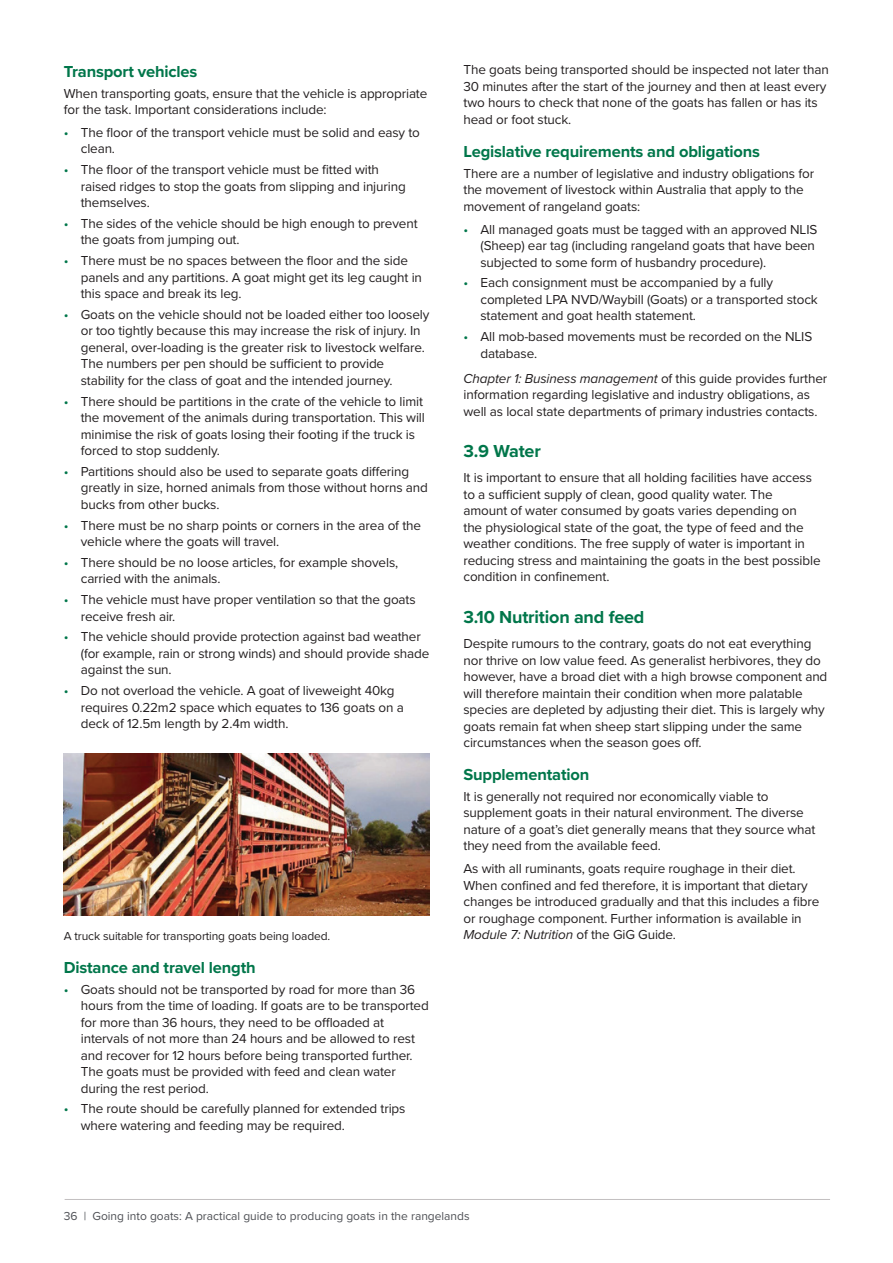
<style>
.page{position:relative;width:893px;height:1263px;background:#fff}
.page>*{position:absolute;margin:0;border:0;box-sizing:border-box;transform-origin:0 0}
.t1{font:700 18px "Proxima Nova";letter-spacing:-.01em;color:#00764a}
.t2{font:700 16.5px "Proxima Nova";letter-spacing:-.01em;color:#00764a}
.t3{font:13.5px/16.5px "Proxima Nova";letter-spacing:-.01em;color:#231f20}
.t4{font:12px "Proxima Nova";color:#4d4f54}
.t5{font:12px "Proxima Nova";letter-spacing:-.01em;color:#231f20}
.s1{color:#00764a}
.s2{font-style:italic}
</style>
<div class="page">
<hr style="left:65px;top:1199px;width:765px;height:1px;background:#c3bfc1">
<img style="left:64px;top:753px;width:365px;height:162px">
<p class="t2" style="left:64px;top:59px;width:135px">Transport vehicles</p>
<p class="t3" style="left:64px;top:84px;width:365px">When transporting goats, ensure that the vehicle is appropriate for the task. Important considerations include:</p>
<p class="t3" style="left:81px;top:124px;width:341px;text-indent:-17px"><span class="s1">•</span> The floor of the transport vehicle must be solid and easy to clean.</p>
<p class="t3" style="left:81px;top:161px;width:326px;text-indent:-17px"><span class="s1">•</span> The floor of the transport vehicle must be fitted with raised ridges to stop the goats from slipping and injuring themselves.</p>
<p class="t3" style="left:81px;top:215px;width:338px;text-indent:-17px"><span class="s1">•</span> The sides of the vehicle should be high enough to prevent the goats from jumping out.</p>
<p class="t3" style="left:81px;top:252px;width:343px;text-indent:-17px"><span class="s1">•</span> There must be no spaces between the floor and the side panels and any partitions. A goat might get its leg caught in this space and break its leg.</p>
<p class="t3" style="left:81px;top:306px;width:350px;text-indent:-17px"><span class="s1">•</span> Goats on the vehicle should not be loaded either too loosely or too tightly because this may increase the risk of injury. In general, over-loading is the greater risk to livestock welfare.<br>The numbers per pen should be sufficient to provide stability for the class of goat and the intended journey.</p>
<p class="t3" style="left:81px;top:392px;width:346px;text-indent:-17px"><span class="s1">•</span> There should be partitions in the crate of the vehicle to limit the movement of the animals during transportation. This will minimise the risk of goats losing their footing if the truck is forced to stop suddenly.</p>
<p class="t3" style="left:81px;top:463px;width:349px;text-indent:-17px"><span class="s1">•</span> Partitions should also be used to separate goats differing greatly in size, horned animals from those without horns and bucks from other bucks.</p>
<p class="t3" style="left:81px;top:516px;width:342px;text-indent:-17px"><span class="s1">•</span> There must be no sharp points or corners in the area of the vehicle where the goats will travel.</p>
<p class="t3" style="left:81px;top:554px;width:319px;text-indent:-17px"><span class="s1">•</span> There should be no loose articles, for example shovels, carried with the animals.</p>
<p class="t3" style="left:81px;top:591px;width:336px;text-indent:-17px"><span class="s1">•</span> The vehicle must have proper ventilation so that the goats receive fresh air.</p>
<p class="t3" style="left:81px;top:628px;width:350px;text-indent:-17px"><span class="s1">•</span> The vehicle should provide protection against bad weather (for example, rain or strong winds) and should provide shade against the sun.</p>
<p class="t3" style="left:81px;top:682px;width:325px;text-indent:-17px"><span class="s1">•</span> Do not overload the vehicle. A goat of liveweight 40kg requires 0.22m2 space which equates to 136 goats on a deck of 12.5m length by 2.4m width.</p>
<p class="t5" style="left:64px;top:927px;width:268px">A truck suitable for transporting goats being loaded.</p>
<p class="t2" style="left:64px;top:955px;width:193px">Distance and travel length</p>
<p class="t3" style="left:81px;top:980px;width:349px;text-indent:-17px"><span class="s1">•</span> Goats should not be transported by road for more than 36 hours from the time of loading. If goats are to be transported for more than 36 hours, they need to be offloaded at intervals of not more than 24 hours and be allowed to rest and recover for 12 hours before being transported further.<br>The goats must be provided with feed and clean water during the rest period.</p>
<p class="t3" style="left:81px;top:1100px;width:326px;text-indent:-17px"><span class="s1">•</span> The route should be carefully planned for extended trips where watering and feeding may be required.</p>
<p class="t3" style="left:463px;top:61px;width:367px">The goats being transported should be inspected not later than 30 minutes after the start of the journey and then at least every two hours to check that none of the goats has fallen or has its head or foot stuck.</p>
<p class="t2" style="left:463px;top:139px;width:298px">Legislative requirements and obligations</p>
<p class="t3" style="left:463px;top:164px;width:352px">There are a number of legislative and industry obligations for the movement of livestock within Australia that apply to the movement of rangeland goats:</p>
<p class="t3" style="left:480px;top:220px;width:338px;text-indent:-17px"><span class="s1">•</span> All managed goats must be tagged with an approved NLIS (Sheep) ear tag (including rangeland goats that have been subjected to some form of husbandry procedure).</p>
<p class="t3" style="left:480px;top:274px;width:339px;text-indent:-17px"><span class="s1">•</span> Each consignment must be accompanied by a fully completed LPA NVD/Waybill (Goats) or a transported stock statement and goat health statement.</p>
<p class="t3" style="left:480px;top:328px;width:333px;text-indent:-17px"><span class="s1">•</span> All mob-based movements must be recorded on the NLIS database.</p>
<p class="t3" style="left:463px;top:369px;width:365px"><span class="s2">Chapter 1: Business management</span> of this guide provides further information regarding legislative and industry obligations, as well as local state departments of primary industries contacts.</p>
<h1 class="t1" style="left:463px;top:438px;width:79px">3.9 Water</h1>
<p class="t3" style="left:463px;top:469px;width:359px">It is important to ensure that all holding facilities have access to a sufficient supply of clean, good quality water. The<br>amount of water consumed by goats varies depending on<br>the physiological state of the goat, the type of feed and the weather conditions. The free supply of water is important in reducing stress and maintaining the goats in the best possible condition in confinement.</p>
<h1 class="t1" style="left:463px;top:604px;width:182px">3.10 Nutrition and feed</h1>
<p class="t3" style="left:463px;top:635px;width:365px">Despite rumours to the contrary, goats do not eat everything nor thrive on low value feed. As generalist herbivores, they do however, have a broad diet with a high browse component and will therefore maintain their condition when more palatable species are depleted by adjusting their diet. This is largely why goats remain fat when sheep start slipping under the same circumstances when the season goes off.</p>
<p class="t2" style="left:463px;top:762px;width:127px">Supplementation</p>
<p class="t3" style="left:463px;top:788px;width:354px">It is generally not required nor economically viable to supplement goats in their natural environment. The diverse nature of a goat’s diet generally means that they source what they need from the available feed.</p>
<p class="t3" style="left:463px;top:860px;width:357px">As with all ruminants, goats require roughage in their diet.<br>When confined and fed therefore, it is important that dietary changes be introduced gradually and that this includes a fibre or roughage component. Further information is available in <span class="s2">Module 7: Nutrition</span> of the GiG Guide.</p>
<p class="t4" style="left:64px;top:1207px;width:407px">36 | Going into goats: A practical guide to producing goats in the rangelands</p>
</div>
